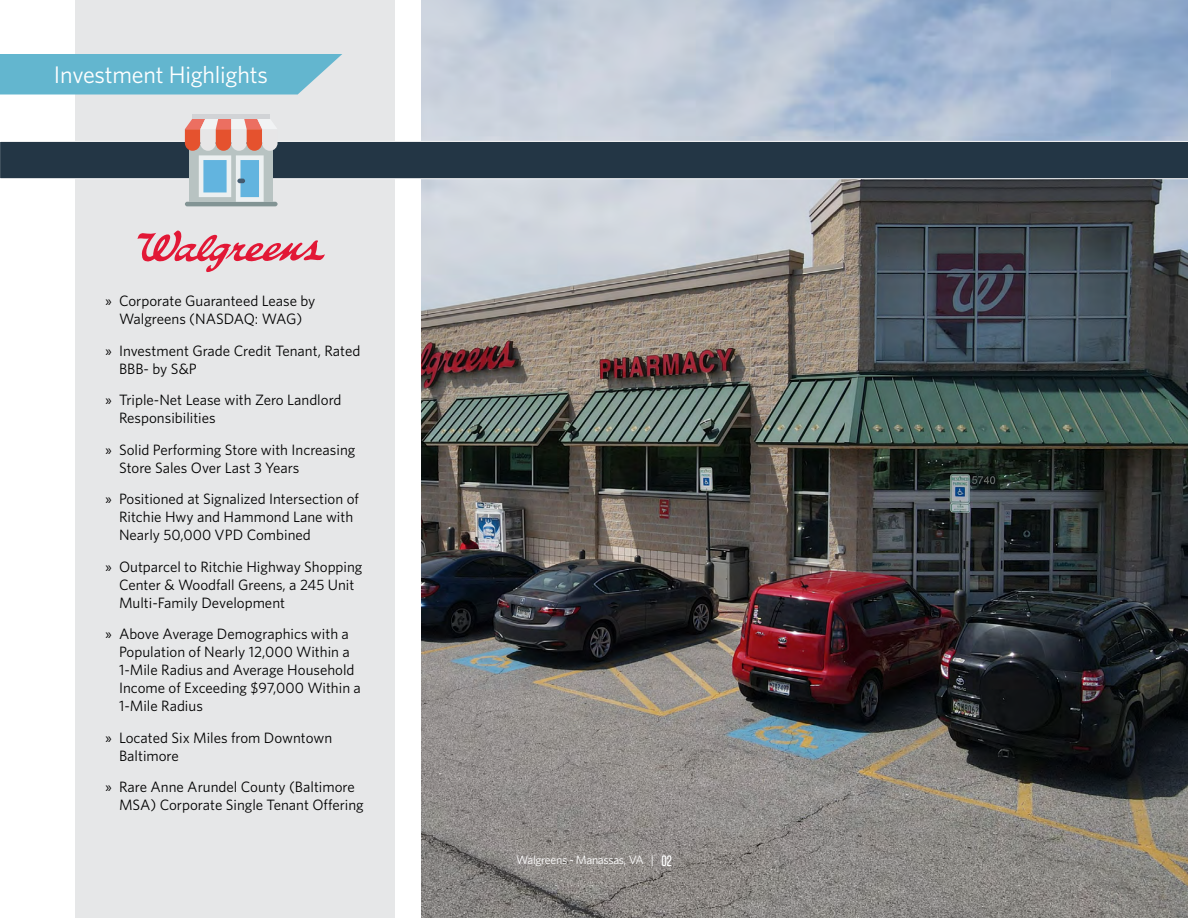
<style>
.page{position:relative;width:1188px;height:918px;background:#fff}
.page>*{position:absolute;margin:0;border:0;box-sizing:border-box;transform-origin:0 0}
.t1{font:24px "Whitney";letter-spacing:-.01em;color:#fff}
.t2{font:15px/18px "Whitney";color:#000}
.t3{font:12px "Whitney";letter-spacing:-.025em;color:#fff}
.s1{font-family:"Myriad Pro"}
.s2{font-family:"Tungsten";font-weight:500;font-size:15px}
</style>
<div class="page">
<img style="left:422px;top:0;width:766px;height:918px">
<div style="left:75px;top:0;width:320px;height:918px;background:#e6e7e8"></div>
<div style="left:0;top:54px;width:342px;height:40px;background:#63b6cf"></div>
<div style="left:0;top:141px;width:1188px;height:38px;background:#233645"></div>
<hr style="left:185px;top:202px;width:93px;height:4px;background:#829494;border-radius:2px">
<svg style="left:185px;top:118px;width:93px;height:84px"></svg>
<hr style="left:193px;top:114px;width:77px;height:4px;background:#d1d3d6">
<svg style="left:138px;top:230px;width:187px;height:42px"></svg>
<h1 class="t1" style="left:54px;top:64px;width:215px">Investment Highlights</h1>
<p class="t2" style="left:106px;top:293px;width:211px;text-align:center"><span class="s1">»</span> Corporate Guaranteed Lease by<br>Walgreens (NASDAQ: WAG)</p>
<p class="t2" style="left:119px;top:342px;width:243px;text-indent:-14px"><span class="s1">»</span> Investment Grade Credit Tenant, Rated<br>BBB- by S&amp;P</p>
<p class="t2" style="left:119px;top:392px;width:224px;text-indent:-14px"><span class="s1">»</span> Triple-Net Lease with Zero Landlord<br>Responsibilities</p>
<p class="t2" style="left:119px;top:441px;width:238px;text-indent:-14px"><span class="s1">»</span> Solid Performing Store with Increasing<br>Store Sales Over Last 3 Years</p>
<p class="t2" style="left:119px;top:491px;width:242px;text-indent:-14px"><span class="s1">»</span> Positioned at Signalized Intersection of<br>Ritchie Hwy and Hammond Lane with<br>Nearly 50,000 VPD Combined</p>
<p class="t2" style="left:119px;top:558px;width:245px;text-indent:-14px"><span class="s1">»</span> Outparcel to Ritchie Highway Shopping<br>Center &amp; Woodfall Greens, a 245 Unit<br>Multi-Family Development</p>
<p class="t2" style="left:119px;top:626px;width:243px;text-indent:-14px"><span class="s1">»</span> Above Average Demographics with a<br>Population of Nearly 12,000 Within a<br>1-Mile Radius and Average Household<br>Income of Exceeding $97,000 Within a<br>1-Mile Radius</p>
<p class="t2" style="left:119px;top:729px;width:215px;text-indent:-14px"><span class="s1">»</span> Located Six Miles from Downtown<br>Baltimore</p>
<p class="t2" style="left:119px;top:779px;width:246px;text-indent:-14px"><span class="s1">»</span> Rare Anne Arundel County (Baltimore<br>MSA) Corporate Single Tenant Offering</p>
<p class="t3" style="left:516px;top:854px;width:157px">Walgreens - Manassas, VA | <span class="s2">02</span></p>
</div>
